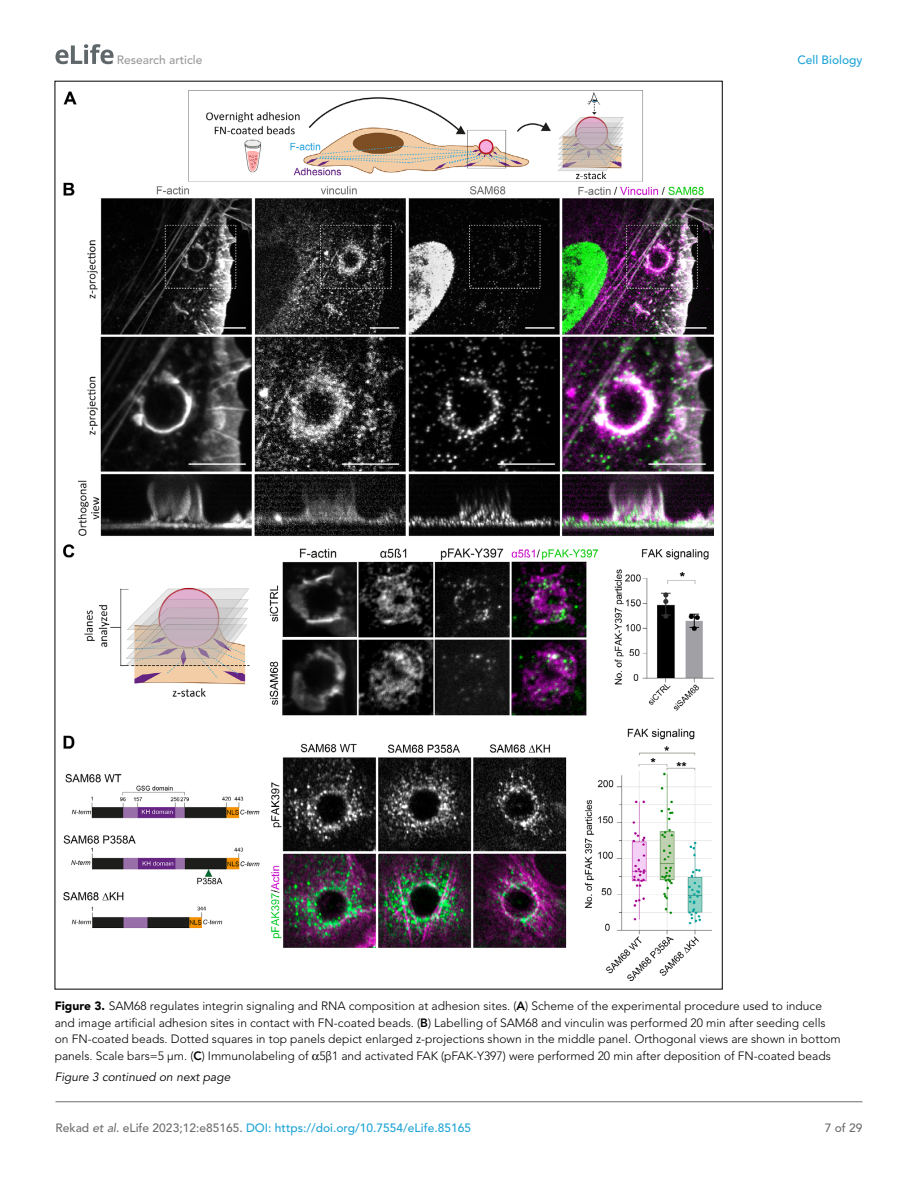
<style>
.page{position:relative;width:918px;height:1188px;background:#fff}
.page>*{position:absolute;margin:0;border:0;box-sizing:border-box;transform-origin:0 0}
.t1{font:300 12px/16.5px "Avenir LT Std";color:#000}
.t2{font:500 12px "Avenir LT Std";color:#1ea4d7}
.t3{font:italic 12px "Avenir LT Std";color:#000}
.t4{font:500 12px "Avenir LT Std";color:#9a9a9a}
.t5{font:500 12px "Avenir LT Std";color:#6e6e70}
.s1{font-weight:900}
.s2{font-weight:800}
.s3{font-family:"Segoe UI"}
.s4{color:#6e6e70}
.s5{font-style:italic;color:#6e6e70}
</style>
<div class="page">
<svg style="left:55px;top:44px;width:59px;height:20px"></svg>
<hr style="left:56px;top:1101px;width:806px;height:1px;background:#6e6e70">
<img style="left:64px;top:90px;width:649px;height:890px">
<p class="t4" style="left:117px;top:53px;width:81px">Research article</p>
<p class="t2" style="left:797px;top:53px;width:67px">Cell Biology</p>
<p class="t1" style="left:55px;top:998px;width:788px"><span class="s1">Figure 3.</span> SAM68 regulates integrin signaling and RNA composition at adhesion sites. (<span class="s2">A</span>) Scheme of the experimental procedure used to induce and image artificial adhesion sites in contact with FN-coated beads. (<span class="s2">B</span>) Labelling of SAM68 and vinculin was performed 20 min after seeding cells on FN-coated beads. Dotted squares in top panels depict enlarged z-projections shown in the middle panel. Orthogonal views are shown in bottom panels. Scale bars=5 μm. (<span class="s2">C</span>) Immunolabeling of 5<span class="s3">β</span>1 and activated FAK (pFAK-Y397) were performed 20 min after deposition of FN-coated beads</p>
<p class="t3" style="left:55px;top:1070px;width:177px">Figure 3 continued on next page</p>
<p class="t2" style="left:56px;top:1121px;width:417px"><span class="s4">Rekad</span> <span class="s5">et al</span><span class="s4">. eLife 2023;12:e85165.</span> DOI: https://doi.org/10.7554/eLife.85165</p>
<p class="t5" style="left:825px;top:1121px;width:39px">7 of 29</p>
</div>
